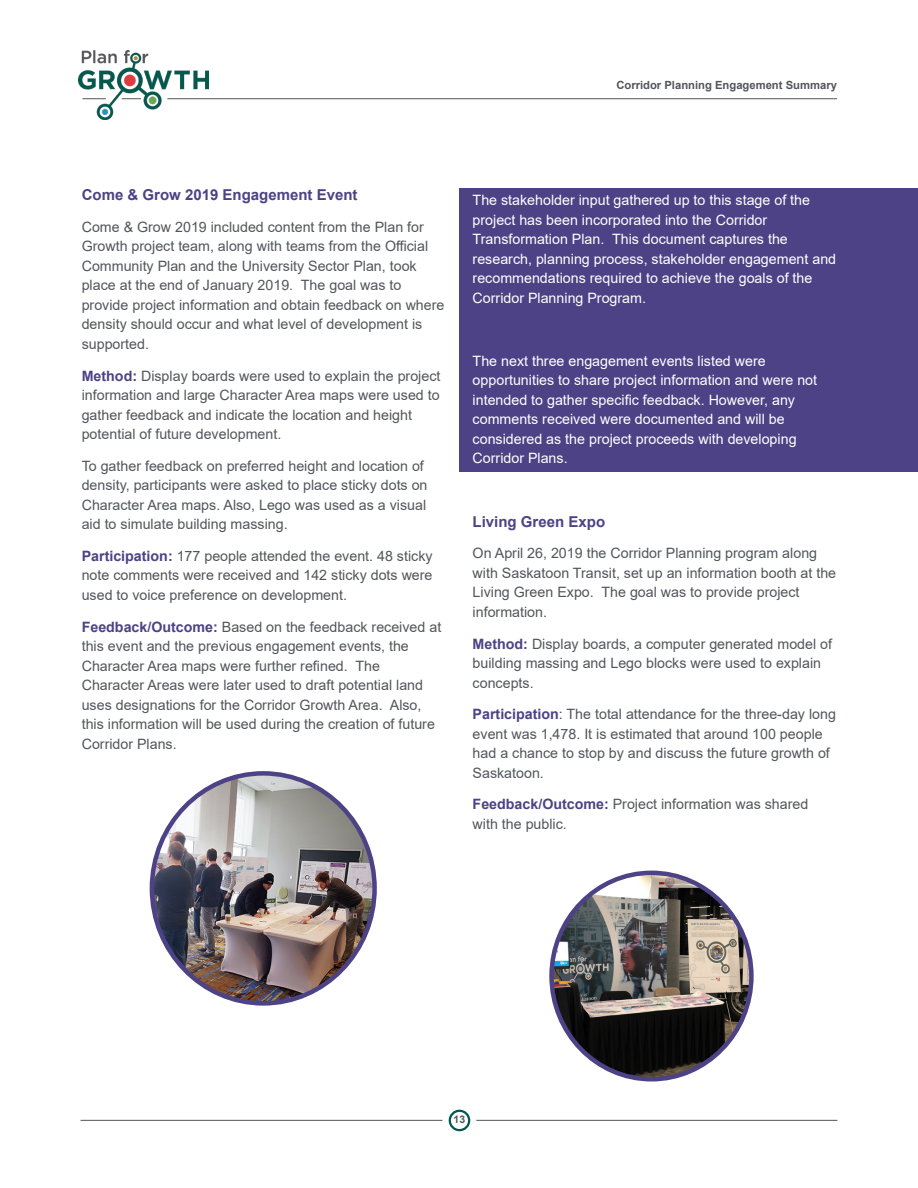
<style>
.page{position:relative;width:918px;height:1188px;background:#fff}
.page>*{position:absolute;margin:0;border:0;box-sizing:border-box;transform-origin:0 0}
.text{font:700 15px "Arial";color:#4d4286}
.text-2{font:14.25px/19.5px "Arial";color:#52555b}
.text-3{font:14.25px/19.5px "Arial";color:#fff}
.t1{font:700 11.25px "Arial";color:#52555b}
.t2{font:700 10.5px "Arial";color:#52555b}
.s1{font-weight:700;color:#4c4285}
.s2{color:#4c4285}
</style>
<div class="page">
<img style="left:79px;top:50px;width:130px;height:70px">
<hr style="left:167px;top:98px;width:670px;height:1px;background:#52555b">
<svg style="left:122px;top:98px;width:19px;height:1px"></svg>
<svg style="left:82px;top:98px;width:24px;height:1px"></svg>
<div style="left:449px;top:1110px;width:21px;height:21px;border:2px solid #00584e;border-radius:50%"></div>
<hr style="left:81px;top:1120px;width:361px;height:1px;background:#52555b">
<hr style="left:476px;top:1120px;width:361px;height:1px;background:#52555b">
<div style="left:460px;top:189px;width:458px;height:283px;background:#4c4285"></div>
<img style="left:552px;top:873px;width:199px;height:204px">
<img style="left:152px;top:773px;width:223px;height:230px">
<p class="t1" style="left:616px;top:77px;width:222px">Corridor Planning Engagement Summary</p>
<p class="text" style="left:82px;top:185px;width:277px">Come &amp; Grow 2019 Engagement Event</p>
<p class="text-2" style="left:82px;top:217px;width:364px">Come &amp; Grow 2019 included content from the Plan for Growth project team, along with teams from the Official Community Plan and the University Sector Plan, took place at the end of January 2019. The goal was to provide project information and obtain feedback on where density should occur and what level of development is supported.</p>
<p class="text-2" style="left:82px;top:366px;width:360px"><span class="s1">Method:</span> Display boards were used to explain the project information and large Character Area maps were used to gather feedback and indicate the location and height potential of future development.</p>
<p class="text-2" style="left:82px;top:456px;width:347px">To gather feedback on preferred height and location of density, participants were asked to place sticky dots on Character Area maps. Also, Lego was used as a visual aid to simulate building massing.</p>
<p class="text-2" style="left:82px;top:546px;width:352px;text-align:justify"><span class="s1">Participation:</span> 177 people attended the event. 48 sticky note comments were received and 142 sticky dots were used to voice preference on development.</p>
<p class="text-2" style="left:82px;top:617px;width:361px"><span class="s1">Feedback/Outcome:</span> Based on the feedback received at this event and the previous engagement events, the Character Area maps were further refined. The Character Areas were later used to draft potential land uses designations for the Corridor Growth Area. Also, this information will be used during the creation of future Corridor Plans.</p>
<p class="text-3" style="left:473px;top:190px;width:365px">The stakeholder input gathered up to this stage of the project has been incorporated into the Corridor Transformation Plan. This document captures the research, planning process, stakeholder engagement and recommendations required to achieve the goals of the Corridor Planning Program.</p>
<p class="text-3" style="left:473px;top:351px;width:346px">The next three engagement events listed were opportunities to share project information and were not intended to gather specific feedback. However, any comments received were documented and will be considered as the project proceeds with developing Corridor Plans.</p>
<p class="text" style="left:473px;top:511px;width:134px">Living Green Expo</p>
<p class="text-2" style="left:473px;top:544px;width:365px">On April 26, 2019 the Corridor Planning program along with Saskatoon Transit, set up an information booth at the Living Green Expo. The goal was to provide project information.</p>
<p class="text-2" style="left:473px;top:634px;width:361px"><span class="s1">Method:</span> Display boards, a computer generated model of building massing and Lego blocks were used to explain concepts.</p>
<p class="text-2" style="left:473px;top:704px;width:365px"><span class="s1">Participation</span><span class="s2">:</span> The total attendance for the three-day long event was 1,478. It is estimated that around 100 people had a chance to stop by and discuss the future growth of Saskatoon.</p>
<p class="text-2" style="left:473px;top:794px;width:337px"><span class="s1">Feedback/Outcome:</span> Project information was shared with the public.</p>
<p class="t2" style="left:454px;top:1112px;width:13px">13</p>
</div>
